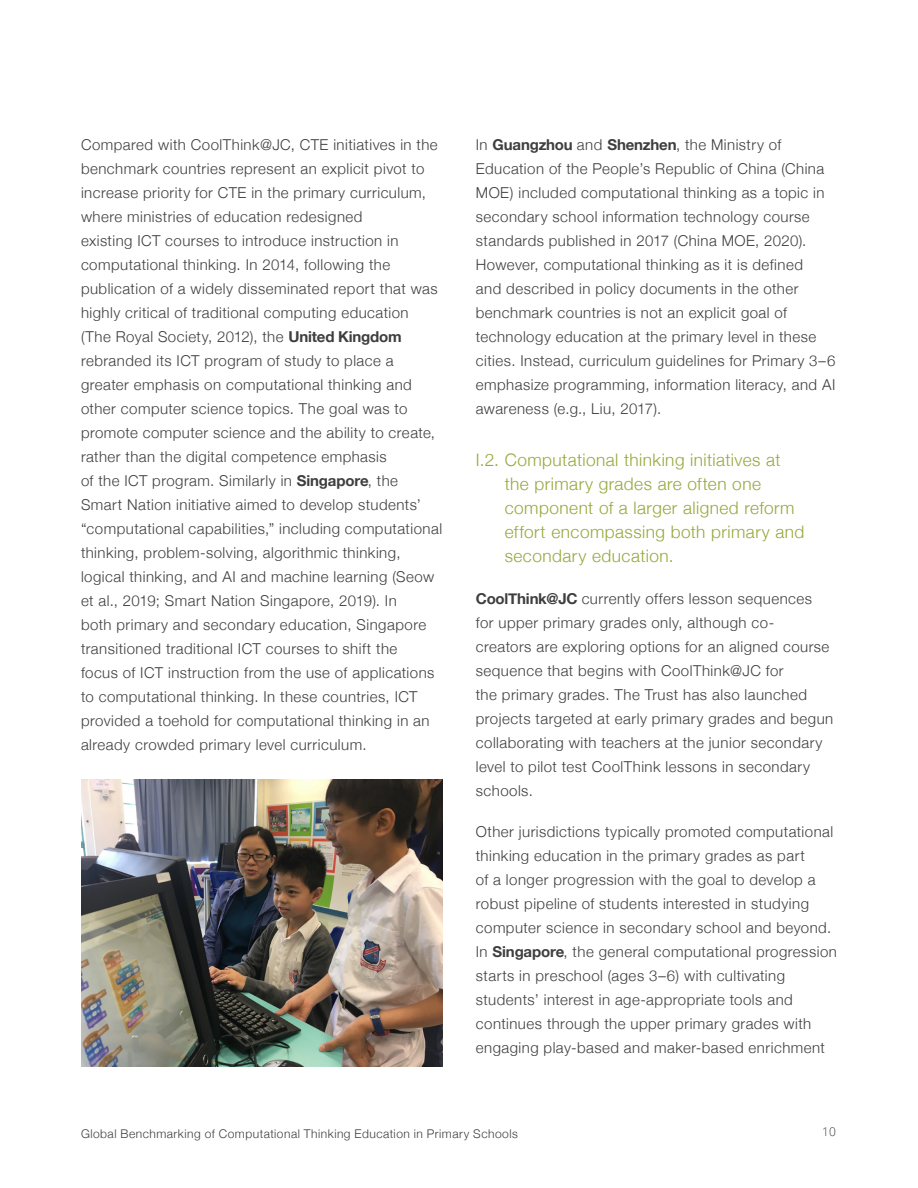
<style>
.page{position:relative;width:918px;height:1188px;background:#fff}
.page>*{position:absolute;margin:0;border:0;box-sizing:border-box;transform-origin:0 0}
.finding{font:300 17.25px/24px "Helvetica Neue";letter-spacing:.025em;color:#95a93b}
.Basic_body{font:300 15px/24px "Helvetica Neue";letter-spacing:.03em;color:#3e3e3f}
.t1{font:300 12px "Helvetica Neue";letter-spacing:.04em;color:#3e3e3f}
.t2{font:300 12px "Open Sans";color:#3e3e3f}
.s1{font-weight:700}
</style>
<div class="page">
<img style="left:81px;top:780px;width:361px;height:286px">
<p class="Basic_body" style="left:81px;top:131px;width:363px">Compared with CoolThink@JC, CTE initiatives in the benchmark countries represent an explicit pivot to increase priority for CTE in the primary curriculum, where ministries of education redesigned<br>existing ICT courses to introduce instruction in computational thinking. In 2014, following the publication of a widely disseminated report that was highly critical of traditional computing education (The Royal Society, 2012), the <span class="s1">United Kingdom </span>rebranded its ICT program of study to place a greater emphasis on computational thinking and other computer science topics. The goal was to promote computer science and the ability to create, rather than the digital competence emphasis<br>of the ICT program. Similarly in <span class="s1">Singapore</span>, the Smart Nation initiative aimed to develop students’ “computational capabilities,” including computational thinking, problem-solving, algorithmic thinking, logical thinking, and AI and machine learning (Seow et al., 2019; Smart Nation Singapore, 2019). In<br>both primary and secondary education, Singapore transitioned traditional ICT courses to shift the<br>focus of ICT instruction from the use of applications to computational thinking. In these countries, ICT provided a toehold for computational thinking in an already crowded primary level curriculum.</p>
<p class="Basic_body" style="left:476px;top:131px;width:361px">In <span class="s1">Guangzhou</span> and <span class="s1">Shenzhen</span>, the Ministry of Education of the People’s Republic of China (China MOE) included computational thinking as a topic in secondary school information technology course standards published in 2017 (China MOE, 2020).<br>However, computational thinking as it is defined<br>and described in policy documents in the other benchmark countries is not an explicit goal of technology education at the primary level in these cities. Instead, curriculum guidelines for Primary 3–6 emphasize programming, information literacy, and AI awareness (e.g., Liu, 2017).</p>
<p class="finding" style="left:505px;top:447px;width:301px;text-indent:-29px">I.2. Computational thinking initiatives at the primary grades are often one component of a larger aligned reform effort encompassing both primary and secondary education.</p>
<p class="Basic_body" style="left:476px;top:586px;width:359px"><span class="s1">CoolThink@JC</span> currently offers lesson sequences for upper primary grades only, although co&shy;creators are exploring options for an aligned course sequence that begins with CoolThink@JC for<br>the primary grades. The Trust has also launched projects targeted at early primary grades and begun collaborating with teachers at the junior secondary level to pilot test CoolThink lessons in secondary schools.</p>
<p class="Basic_body" style="left:476px;top:818px;width:363px">Other jurisdictions typically promoted computational thinking education in the primary grades as part<br>of a longer progression with the goal to develop a robust pipeline of students interested in studying computer science in secondary school and beyond.<br>In <span class="s1">Singapore</span>, the general computational progression starts in preschool (ages 3–6) with cultivating students’ interest in age-appropriate tools and continues through the upper primary grades with engaging play-based and maker-based enrichment</p>
<p class="t1" style="left:81px;top:1124px;width:438px">Global Benchmarking of Computational Thinking Education in Primary Schools</p>
<p class="t2" style="left:822px;top:1123px;width:15px">10</p>
</div>
